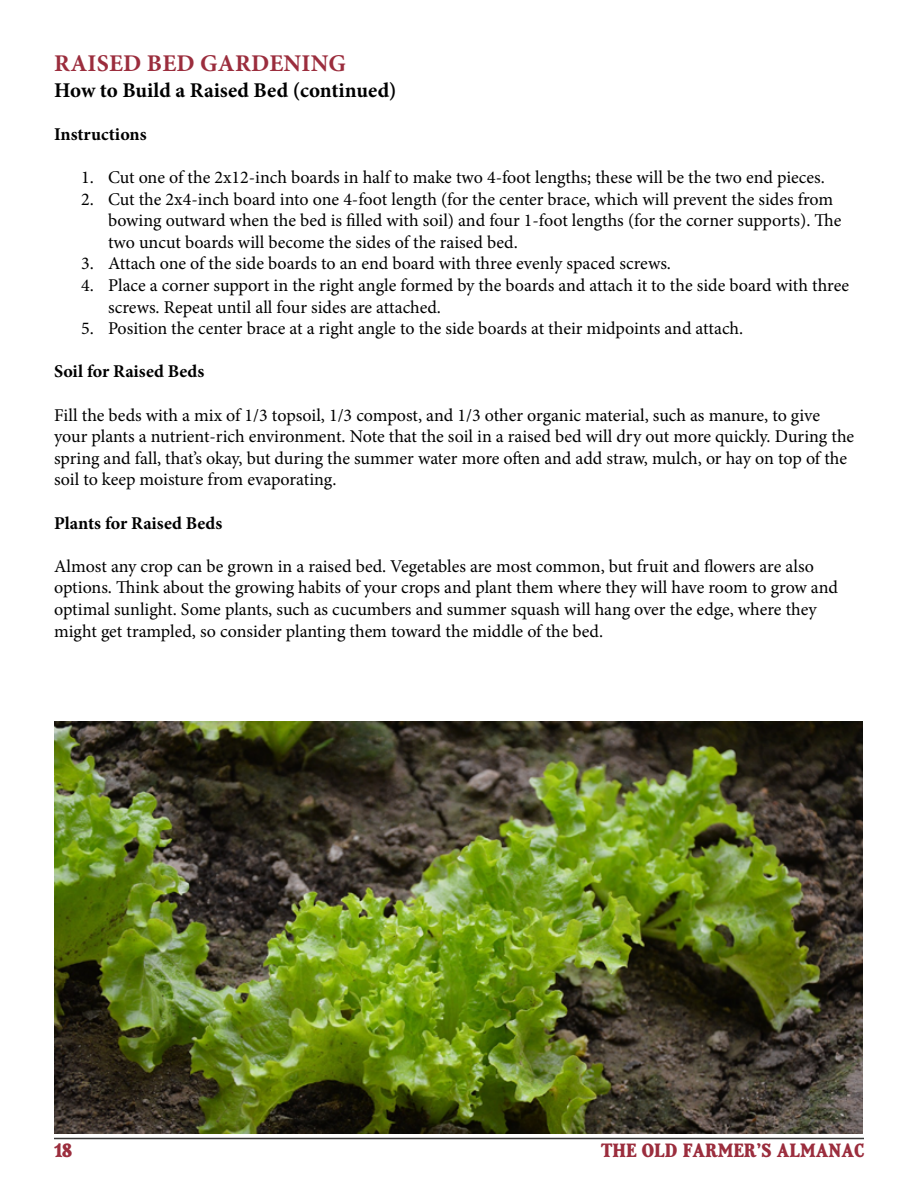
<style>
.page{position:relative;width:918px;height:1188px;background:#fff}
.page>*{position:absolute;margin:0;border:0;box-sizing:border-box;transform-origin:0 0}
.t1{font:700 24px "Minion Pro";letter-spacing:.01em;color:#9b2d3d}
.t2{font:700 21px "Minion Pro";color:#000}
.t3{font:18px/21.6px "Minion Pro";color:#000}
.t4{font:700 18px "Minion Pro";color:#000}
.t5{font:700 18px "OFA Deck";color:#9b2d3d}
</style>
<div class="page">
<hr style="left:54px;top:1138px;width:810px;height:1px;background:#3a3938">
<img style="left:54px;top:722px;width:808px;height:412px">
<h1 class="t1" style="left:54px;top:47px;width:293px">RAISED BED GARDENING</h1>
<p class="t2" style="left:54px;top:75px;width:344px">How to Build a Raised Bed (continued)</p>
<p class="t4" style="left:54px;top:121px;width:94px">Instructions</p>
<p class="t3" style="left:81px;top:167px;width:745px">1. Cut one of the 2x12-inch boards in half to make two 4-foot lengths; these will be the two end pieces.</p>
<p class="t3" style="left:108px;top:188px;width:735px;text-indent:-27px">2. Cut the 2x4-inch board into one 4-foot length (for the center brace, which will prevent the sides from bowing outward when the bed is filled with soil) and four 1-foot lengths (for the corner supports). The two uncut boards will become the sides of the raised bed.</p>
<p class="t3" style="left:81px;top:253px;width:591px">3. Attach one of the side boards to an end board with three evenly spaced screws.</p>
<p class="t3" style="left:108px;top:275px;width:743px;text-indent:-27px">4. Place a corner support in the right angle formed by the boards and attach it to the side board with three screws. Repeat until all four sides are attached.</p>
<p class="t3" style="left:81px;top:318px;width:664px">5. Position the center brace at a right angle to the side boards at their midpoints and attach.</p>
<p class="t4" style="left:54px;top:359px;width:152px">Soil for Raised Beds</p>
<p class="t3" style="left:54px;top:404px;width:802px">Fill the beds with a mix of 1/3 topsoil, 1/3 compost, and 1/3 other organic material, such as manure, to give your plants a nutrient-rich environment. Note that the soil in a raised bed will dry out more quickly. During the spring and fall, that’s okay, but during the summer water more often and add straw, mulch, or hay on top of the soil to keep moisture from evaporating.</p>
<p class="t4" style="left:54px;top:510px;width:170px">Plants for Raised Beds</p>
<p class="t3" style="left:54px;top:555px;width:785px">Almost any crop can be grown in a raised bed. Vegetables are most common, but fruit and flowers are also options. Think about the growing habits of your crops and plant them where they will have room to grow and optimal sunlight. Some plants, such as cucumbers and summer squash will hang over the edge, where they might get trampled, so consider planting them toward the middle of the bed.</p>
<p class="t5" style="left:54px;top:1143px;width:19px">18</p>
<p class="t5" style="left:601px;top:1143px;width:264px">THE OLD FARMER’S ALMANAC</p>
</div>
